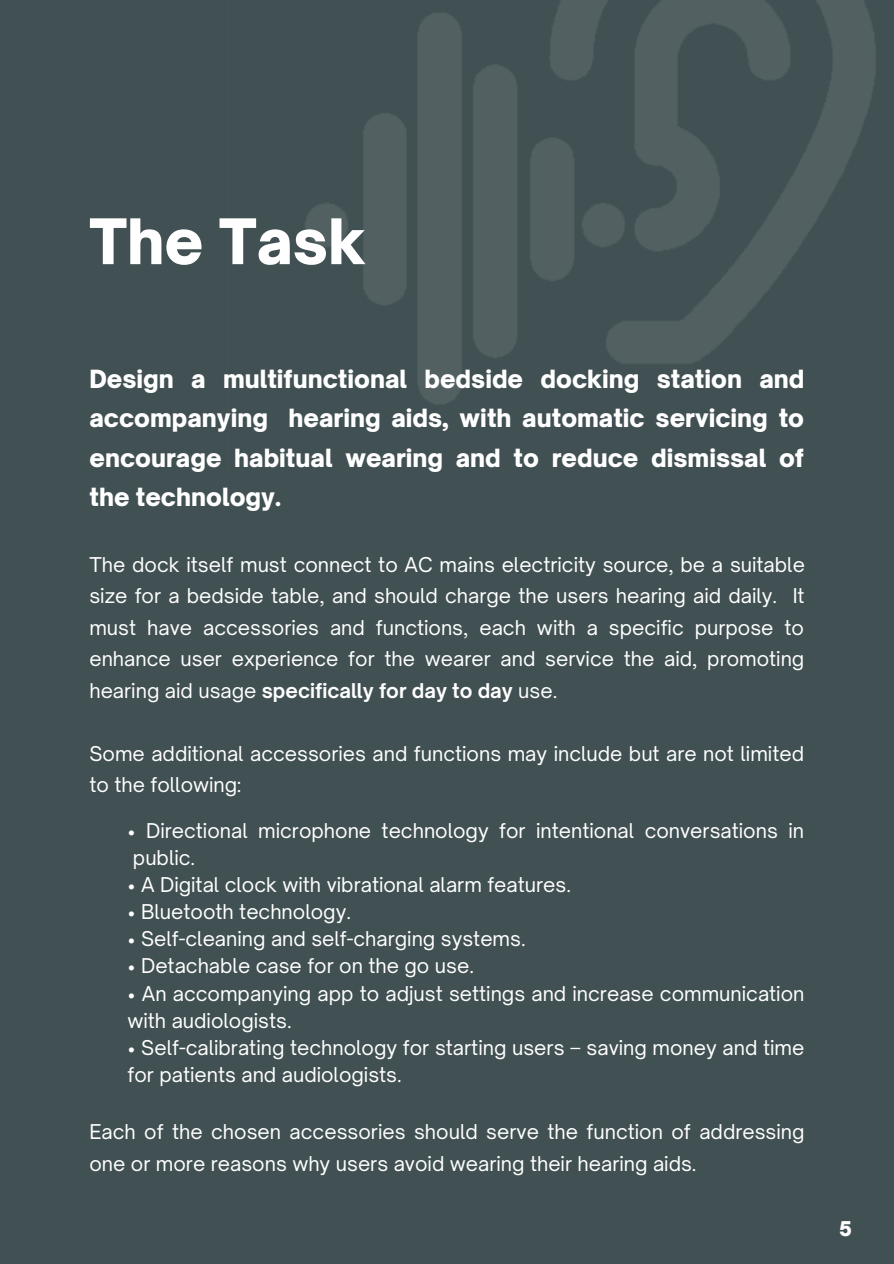
<style>
.page{position:relative;width:894px;height:1264px;background:#fff}
.page>*{position:absolute;margin:0;border:0;box-sizing:border-box;transform-origin:0 0}
.t1{font:900 60px "Open Sauce One";color:#fff}
.t2{font:900 24px/39.5px "Open Sauce One";color:#fff;text-align:justify}
.t3{font:19.5px/31.5px "Open Sauce One";color:#fff}
.t4{font:900 19.5px "Open Sauce One";color:#fff}
.s1{font-weight:700}
</style>
<div class="page">
<div style="left:0;top:0;width:893px;height:1263px;background:#415052"></div>
<img style="left:305px;top:0;width:571px;height:404px">
<p class="t1" style="left:89px;top:204px;width:277px">The Task</p>
<p class="t2" style="left:89px;top:359px;width:716px">Design a multifunctional bedside docking station and accompanying hearing aids, with automatic servicing to encourage habitual wearing and to reduce dismissal of the technology.</p>
<p class="t3" style="left:89px;top:548px;width:716px;text-align:justify">The dock itself must connect to AC mains electricity source, be a suitable size for a bedside table, and should charge the users hearing aid daily. It must have accessories and functions, each with a specific purpose to enhance user experience for the wearer and service the aid, promoting hearing aid usage <span class="s1">specifically for day to day</span> use.</p>
<p class="t3" style="left:89px;top:737px;width:716px">Some additional accessories and functions may include but are not limited to the following:</p>
<p class="t3" style="left:127px;top:817px;width:677px;line-height:27px">• Directional microphone technology for intentional conversations in public.</p>
<p class="t3" style="left:127px;top:869px;width:445px">• A Digital clock with vibrational alarm features.</p>
<p class="t3" style="left:127px;top:896px;width:225px">• Bluetooth technology.</p>
<p class="t3" style="left:127px;top:923px;width:399px">• Self-cleaning and self-charging systems.</p>
<p class="t3" style="left:127px;top:950px;width:348px">• Detachable case for on the go use.</p>
<p class="t3" style="left:127px;top:979px;width:678px;line-height:27px">• An accompanying app to adjust settings and increase communication with audiologists.</p>
<p class="t3" style="left:127px;top:1033px;width:678px;line-height:27px">• Self-calibrating technology for starting users – saving money and time for patients and audiologists.</p>
<p class="t3" style="left:89px;top:1116px;width:716px">Each of the chosen accessories should serve the function of addressing one or more reasons why users avoid wearing their hearing aids.</p>
<p class="t4" style="left:839px;top:1216px;width:14px">5</p>
</div>
